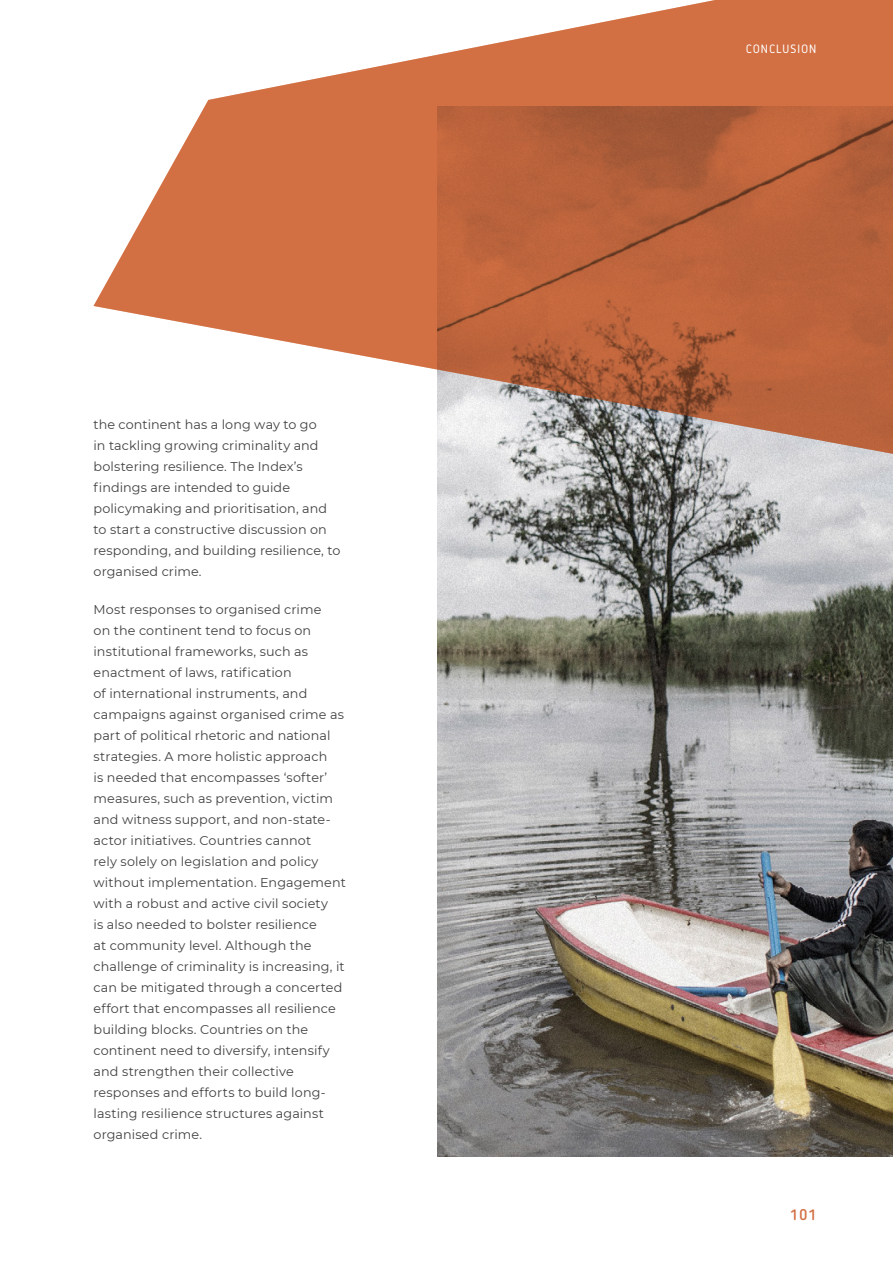
<style>
.page{position:relative;width:893px;height:1263px;background:#fff}
.page>*{position:absolute;margin:0;border:0;box-sizing:border-box;transform-origin:0 0}
.t1{font:500 15px "Blogger Sans";color:#d37043}
.t2{font:12.75px/21px "Montserrat";letter-spacing:.01em;color:#414042}
.t3{font:12px "Blogger Sans";letter-spacing:.1em;color:#fff}
</style>
<div class="page">
<img style="left:438px;top:457px;width:455px;height:700px">
<svg style="left:94px;top:0;width:799px;height:457px"></svg>
<p class="t2" style="left:94px;top:414px;width:248px">the continent has a long way to go<br>in tackling growing criminality and bolstering resilience. The Index’s findings are intended to guide policymaking and prioritisation, and to start a constructive discussion on responding, and building resilience, to organised crime.</p>
<p class="t2" style="left:94px;top:599px;width:254px">Most responses to organised crime<br>on the continent tend to focus on institutional frameworks, such as enactment of laws, ratification<br>of international instruments, and campaigns against organised crime as part of political rhetoric and national strategies. A more holistic approach<br>is needed that encompasses ‘softer’ measures, such as prevention, victim and witness support, and non-state&shy;actor initiatives. Countries cannot<br>rely solely on legislation and policy without implementation. Engagement with a robust and active civil society<br>is also needed to bolster resilience<br>at community level. Although the challenge of criminality is increasing, it can be mitigated through a concerted effort that encompasses all resilience building blocks. Countries on the continent need to diversify, intensify and strengthen their collective responses and efforts to build long&shy;lasting resilience structures against organised crime.</p>
<p class="t3" style="left:746px;top:41px;width:72px">CONCLUSION</p>
<p class="t1" style="left:790px;top:1206px;width:28px">101</p>
</div>
